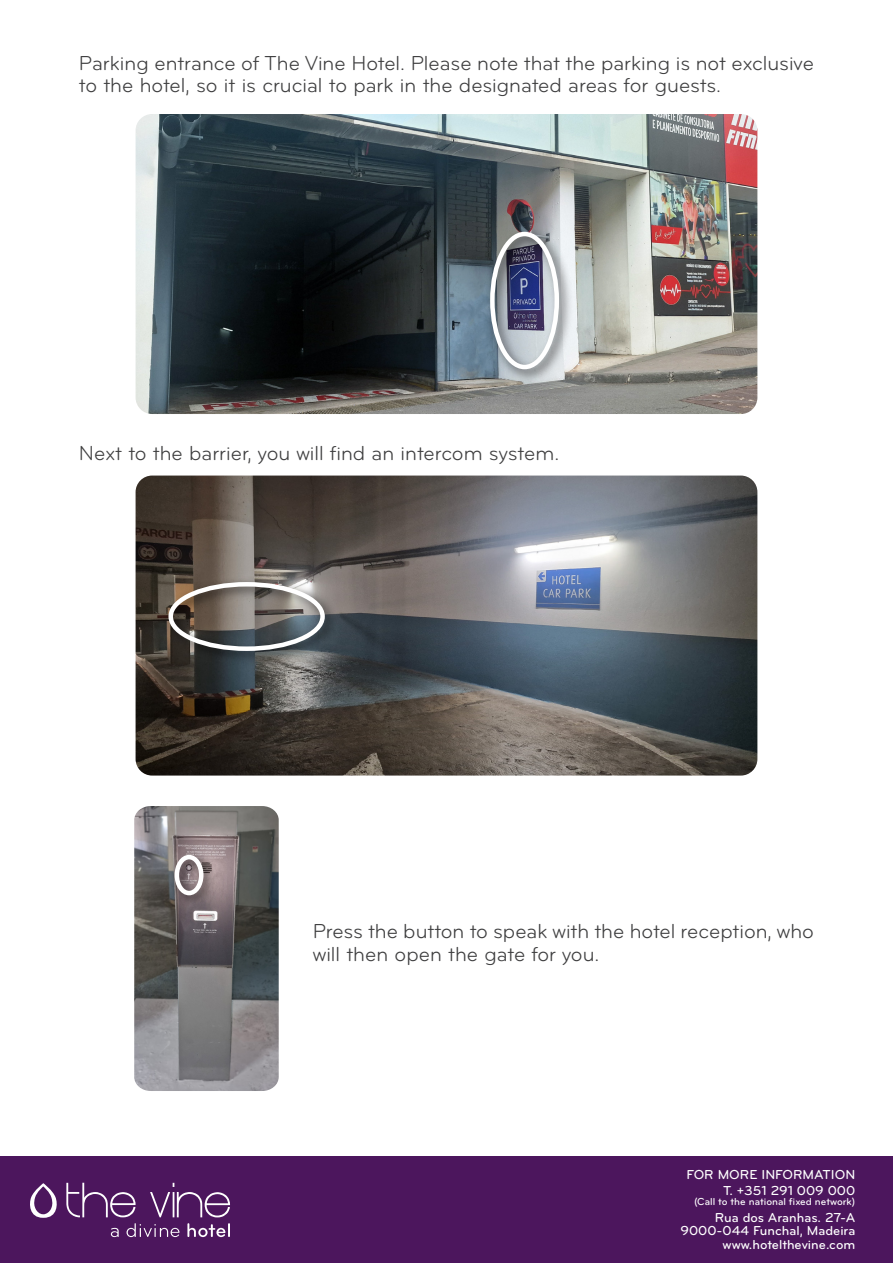
<style>
.page{position:relative;width:893px;height:1263px;background:#fff}
.page>*{position:absolute;margin:0;border:0;box-sizing:border-box;transform-origin:0 0}
.t1{font:21px/22.5px "Bryant";color:#3e3e3f}
.t2{font:500 13.5px/13.5px "Bryant";color:#fff;text-align:right}
.t3{font:500 10.5px "Bryant";color:#fff}
</style>
<div class="page">
<img style="left:136px;top:476px;width:621px;height:299px">
<img style="left:136px;top:114px;width:621px;height:300px">
<div style="left:0;top:1157px;width:893px;height:106px;background:#4c165d"></div>
<svg style="left:30px;top:1183px;width:27px;height:35px"></svg>
<svg style="left:66px;top:1183px;width:164px;height:34px"></svg>
<svg style="left:111px;top:1228px;width:8px;height:9px"></svg>
<svg style="left:127px;top:1223px;width:52px;height:14px"></svg>
<svg style="left:187px;top:1223px;width:43px;height:14px"></svg>
<img style="left:482px;top:223px;width:94px;height:163px">
<div style="left:490px;top:232px;width:69px;height:137px;border:4px solid #fff;border-radius:50%"></div>
<img style="left:160px;top:573px;width:182px;height:95px">
<div style="left:168px;top:582px;width:157px;height:69px;border:4px solid #fff;border-radius:50%"></div>
<img style="left:134px;top:806px;width:145px;height:285px">
<img style="left:166px;top:846px;width:55px;height:66px">
<div style="left:175px;top:855px;width:28px;height:40px;border:4px solid #fff;border-radius:50%"></div>
<p class="t1" style="left:79px;top:52px;width:736px">Parking entrance of The Vine Hotel. Please note that the parking is not exclusive to the hotel, so it is crucial to park in the designated areas for guests.</p>
<p class="t1" style="left:79px;top:442px;width:482px">Next to the barrier, you will find an intercom system.</p>
<p class="t1" style="left:313px;top:920px;width:503px">Press the button to speak with the hotel reception, who will then open the gate for you.</p>
<p class="t2" style="left:686px;top:1166px;width:170px;line-height:16.2px">FOR MORE INFORMATION<br>T. +351 291 009 000</p>
<p class="t3" style="left:694px;top:1195px;width:163px">(Call to the national fixed network)</p>
<p class="t2" style="left:680px;top:1210px;width:176px">Rua dos Aranhas. 27-A<br>9000-044 Funchal, Madeira www.hotelthevine.com</p>
</div>
